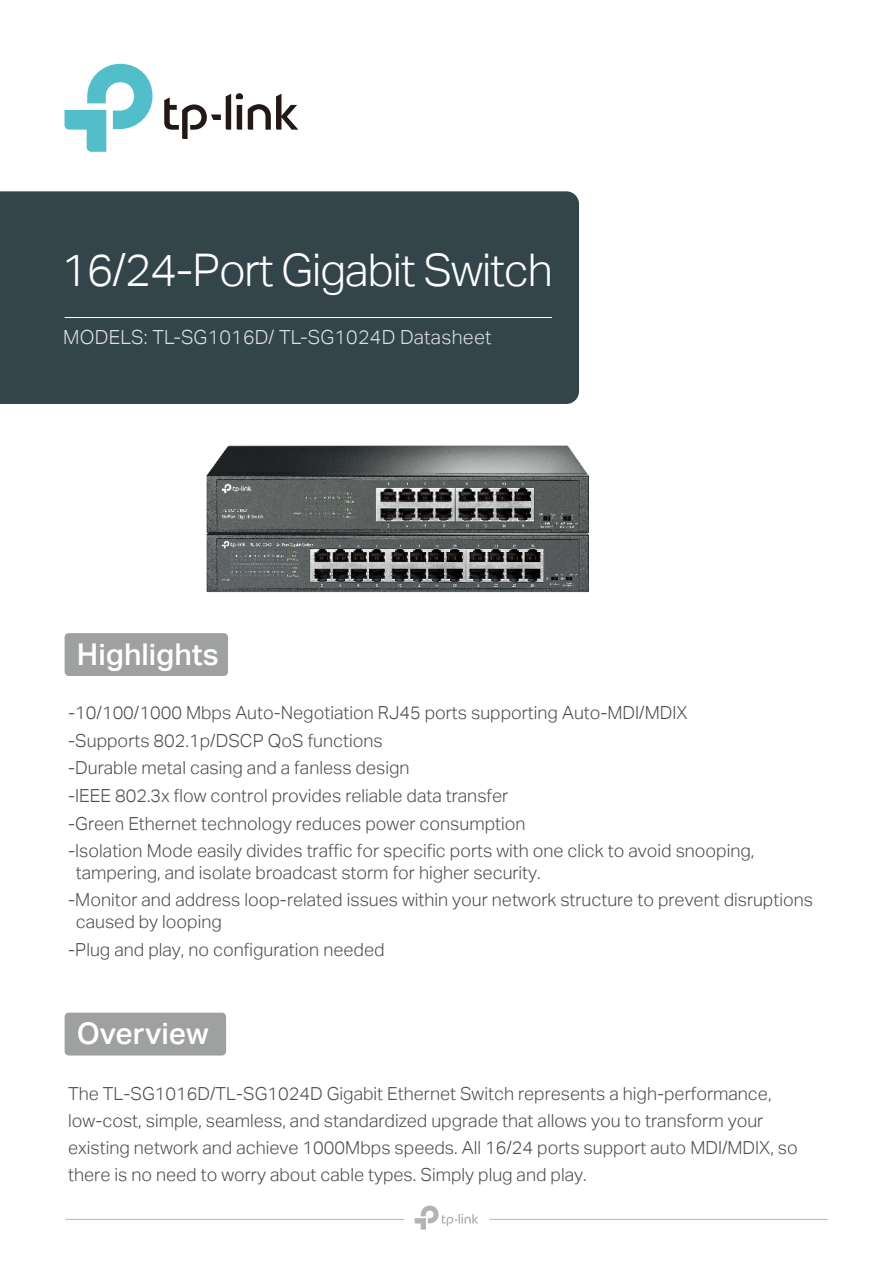
<style>
.page{position:relative;width:893px;height:1263px;background:#fff}
.page>*{position:absolute;margin:0;border:0;box-sizing:border-box;transform-origin:0 0}
.t1{font:45px "TP Link Aktiv Light";letter-spacing:-.025em;color:#fff}
.t2{font:30px "TP Link Aktiv Medium";color:#fff}
.t3{font:19.5px "TP Link Aktiv Light";letter-spacing:.015em;color:rgb(255 255 255/.85)}
.t4{font:18px/27.6px "TP Link Aktiv Light";color:#4d4d4d}
</style>
<div class="page">
<div style="left:0;top:191px;width:579px;height:213px;background:#34444b"></div>
<hr style="left:65px;top:317px;width:487px;height:1px;background:#fff">
<div style="left:65px;top:1013px;width:161px;height:42px;background:#9fa0a0;border-radius:4px"></div>
<svg style="left:65px;top:64px;width:88px;height:88px"></svg>
<svg style="left:164px;top:93px;width:134px;height:46px"></svg>
<hr style="left:65px;top:1219px;width:339px;height:1px;background:#b6b5b5">
<hr style="left:489px;top:1219px;width:338px;height:1px;background:#b6b5b5">
<svg style="left:415px;top:1205px;width:63px;height:24px"></svg>
<img style="left:206px;top:551px;width:382px;height:42px">
<img style="left:206px;top:445px;width:382px;height:106px">
<div style="left:65px;top:633px;width:163px;height:43px;background:#9fa0a0;border-radius:4px"></div>
<h1 class="t1" style="left:61px;top:252px;width:493px">16/24-Port Gigabit Switch</h1>
<p class="t3" style="left:63px;top:330px;width:430px">MODELS: TL-SG1016D/ TL-SG1024D Datasheet</p>
<h2 class="t2" style="left:77px;top:642px;width:143px">Highlights</h2>
<p class="t4" style="left:68px;top:700px;width:688px">-10/100/1000 Mbps Auto-Negotiation RJ45 ports supporting Auto-MDI/MDIX -Supports 802.1p/DSCP QoS functions<br>-Durable metal casing and a fanless design<br>-IEEE 802.3x flow control provides reliable data transfer<br>-Green Ethernet technology reduces power consumption<br>-Isolation Mode easily divides traffic for specific ports with one click to avoid snooping,</p>
<p class="t4" style="left:68px;top:860px;width:746px;text-indent:8px">tampering, and isolate broadcast storm for higher security.<br>-Monitor and address loop-related issues within your network structure to prevent disruptions</p>
<p class="t4" style="left:68px;top:909px;width:318px;text-indent:8px">caused by looping<br>-Plug and play, no configuration needed</p>
<h2 class="t2" style="left:77px;top:1022px;width:133px">Overview</h2>
<p class="t4" style="left:68px;top:1081px;width:731px;line-height:27px">The TL-SG1016D/TL-SG1024D Gigabit Ethernet Switch represents a high-performance, low-cost, simple, seamless, and standardized upgrade that allows you to transform your existing network and achieve 1000Mbps speeds. All 16/24 ports support auto MDI/MDIX, so there is no need to worry about cable types. Simply plug and play.</p>
</div>
